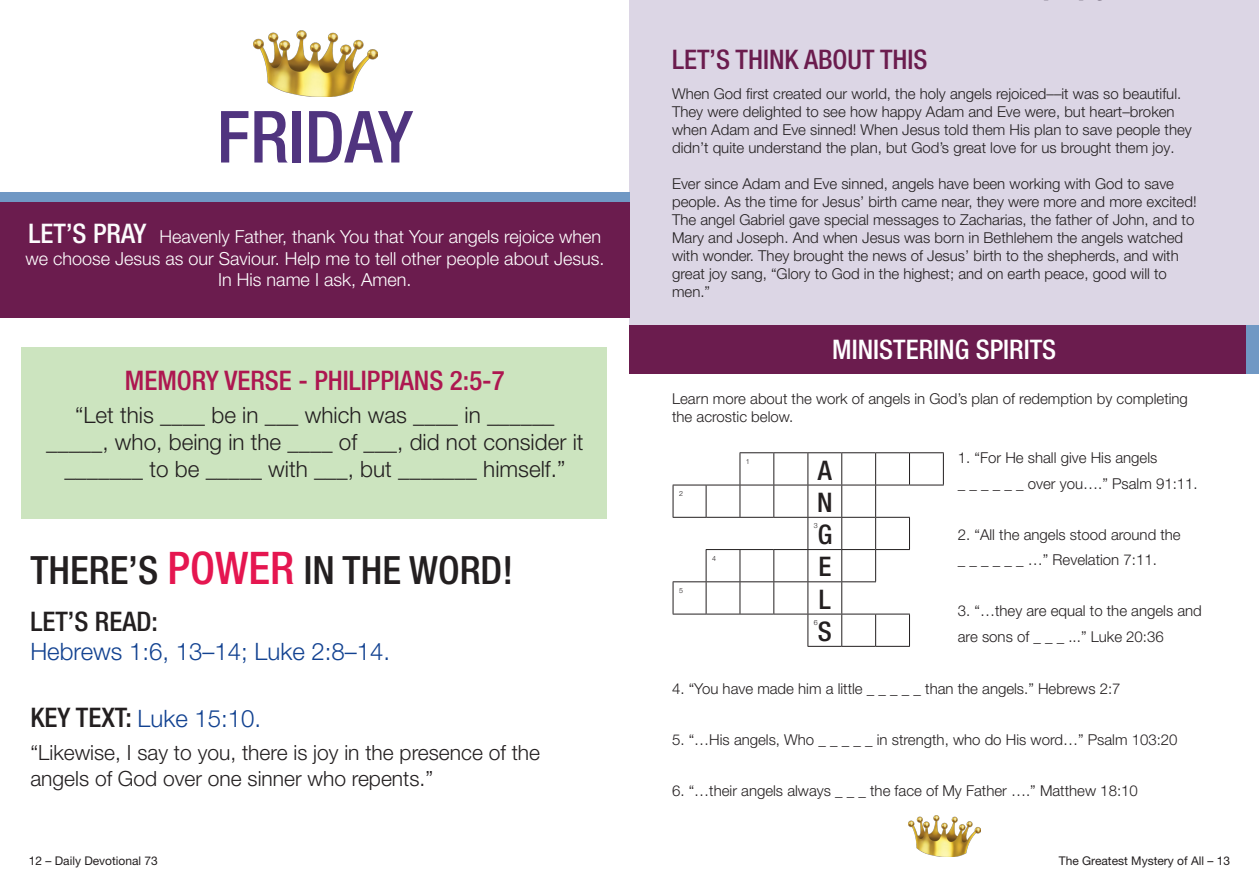
<style>
.page{position:relative;width:1259px;height:893px;background:#fff}
.page>*{position:absolute;margin:0;border:0;box-sizing:border-box;transform-origin:0 0}
.t1{font:500 condensed 72px "Helvetica Neue LT Pro";color:#50347f}
.t2{font:500 condensed 39px "Helvetica Neue LT Pro";color:#231f20}
.t3{font:500 condensed 27px "Helvetica Neue LT Pro";color:#ad1750}
.t4{font:500 condensed 27px "Helvetica Neue LT Pro";color:#6b1c4e}
.t5{font:500 condensed 27px "Helvetica Neue LT Pro";color:#fff}
.t6{font:500 condensed 27px/32.2px "Helvetica Neue LT Pro";color:#231f20;text-align:justify}
.t7{font:300 24px "Helvetica Neue LT Pro";color:#124291}
.t8{font:300 22.5px/27px "Helvetica Neue LT Pro";color:#231f20;text-align:center}
.t9{font:300 21px/25.2px "Helvetica Neue LT Pro";color:#231f20}
.t10{font:300 18px/21.6px "Helvetica Neue LT Pro";color:#fff;text-align:center}
.t11{font:300 15px/18px "Helvetica Neue LT Pro";color:#231f20}
.t12{font:12px "Helvetica Neue LT Pro";color:#231f20}
.t13{font:300 7.2px "Helvetica Neue LT Pro";color:#231f20}
.s1{font-weight:500;font-stretch:condensed;font-size:27px;color:#fcfbfc}
.s2{font-size:45px;color:#e51650}
.s3{font-weight:500;font-stretch:condensed;font-size:27px;color:#231f20}
</style>
<div class="page">
<div style="left:629px;top:0;width:630px;height:351px;background:#dcd6e5"></div>
<img style="left:908px;top:815px;width:72px;height:41px">
<div style="left:629px;top:325px;width:630px;height:48px;background:#6b1c4e"></div>
<div style="left:1246px;top:325px;width:13px;height:48px;background:#7098c4"></div>
<hr style="left:739px;top:452px;width:35px;height:1px;background:#231f20">
<hr style="left:739px;top:453px;width:1px;height:32px;background:#231f20">
<hr style="left:774px;top:452px;width:34px;height:1px;background:#231f20">
<hr style="left:773px;top:453px;width:1px;height:32px;background:#231f20">
<hr style="left:808px;top:452px;width:34px;height:1px;background:#231f20">
<hr style="left:807px;top:453px;width:1px;height:32px;background:#231f20">
<hr style="left:842px;top:452px;width:33px;height:1px;background:#231f20">
<hr style="left:841px;top:453px;width:1px;height:32px;background:#231f20">
<hr style="left:875px;top:452px;width:34px;height:1px;background:#231f20">
<hr style="left:875px;top:453px;width:1px;height:32px;background:#231f20">
<hr style="left:909px;top:452px;width:34px;height:1px;background:#231f20">
<hr style="left:909px;top:453px;width:1px;height:32px;background:#231f20">
<hr style="left:943px;top:453px;width:1px;height:32px;background:#231f20">
<hr style="left:875px;top:485px;width:34px;height:1px;background:#231f20">
<hr style="left:909px;top:485px;width:34px;height:1px;background:#231f20">
<hr style="left:672px;top:485px;width:34px;height:1px;background:#231f20">
<hr style="left:672px;top:485px;width:1px;height:32px;background:#231f20">
<hr style="left:706px;top:485px;width:34px;height:1px;background:#231f20">
<hr style="left:706px;top:485px;width:1px;height:32px;background:#231f20">
<hr style="left:740px;top:485px;width:34px;height:1px;background:#231f20">
<hr style="left:739px;top:485px;width:1px;height:32px;background:#231f20">
<hr style="left:774px;top:485px;width:34px;height:1px;background:#231f20">
<hr style="left:773px;top:485px;width:1px;height:32px;background:#231f20">
<hr style="left:808px;top:485px;width:34px;height:1px;background:#231f20">
<hr style="left:807px;top:485px;width:1px;height:32px;background:#231f20">
<hr style="left:842px;top:485px;width:33px;height:1px;background:#231f20">
<hr style="left:841px;top:485px;width:1px;height:32px;background:#231f20">
<hr style="left:875px;top:485px;width:1px;height:32px;background:#231f20">
<hr style="left:672px;top:517px;width:34px;height:1px;background:#231f20">
<hr style="left:706px;top:517px;width:34px;height:1px;background:#231f20">
<hr style="left:740px;top:517px;width:34px;height:1px;background:#231f20">
<hr style="left:774px;top:517px;width:34px;height:1px;background:#231f20">
<hr style="left:808px;top:517px;width:34px;height:1px;background:#231f20">
<hr style="left:807px;top:518px;width:1px;height:31px;background:#231f20">
<hr style="left:842px;top:517px;width:33px;height:1px;background:#231f20">
<hr style="left:841px;top:518px;width:1px;height:31px;background:#231f20">
<hr style="left:875px;top:517px;width:35px;height:1px;background:#231f20">
<hr style="left:875px;top:518px;width:1px;height:31px;background:#231f20">
<hr style="left:909px;top:518px;width:1px;height:31px;background:#231f20">
<hr style="left:875px;top:549px;width:35px;height:1px;background:#231f20">
<hr style="left:706px;top:549px;width:34px;height:1px;background:#231f20">
<hr style="left:706px;top:550px;width:1px;height:31px;background:#231f20">
<hr style="left:740px;top:549px;width:34px;height:1px;background:#231f20">
<hr style="left:739px;top:550px;width:1px;height:31px;background:#231f20">
<hr style="left:774px;top:549px;width:34px;height:1px;background:#231f20">
<hr style="left:773px;top:550px;width:1px;height:31px;background:#231f20">
<hr style="left:808px;top:549px;width:34px;height:1px;background:#231f20">
<hr style="left:807px;top:550px;width:1px;height:31px;background:#231f20">
<hr style="left:842px;top:549px;width:33px;height:1px;background:#231f20">
<hr style="left:841px;top:550px;width:1px;height:31px;background:#231f20">
<hr style="left:875px;top:550px;width:1px;height:31px;background:#231f20">
<hr style="left:842px;top:581px;width:34px;height:1px;background:#231f20">
<hr style="left:672px;top:581px;width:34px;height:1px;background:#231f20">
<hr style="left:672px;top:582px;width:1px;height:32px;background:#231f20">
<hr style="left:706px;top:581px;width:34px;height:1px;background:#231f20">
<hr style="left:706px;top:582px;width:1px;height:32px;background:#231f20">
<hr style="left:740px;top:581px;width:34px;height:1px;background:#231f20">
<hr style="left:739px;top:582px;width:1px;height:32px;background:#231f20">
<hr style="left:774px;top:581px;width:34px;height:1px;background:#231f20">
<hr style="left:773px;top:582px;width:1px;height:32px;background:#231f20">
<hr style="left:808px;top:581px;width:34px;height:1px;background:#231f20">
<hr style="left:807px;top:582px;width:1px;height:32px;background:#231f20">
<hr style="left:841px;top:582px;width:1px;height:32px;background:#231f20">
<hr style="left:672px;top:614px;width:34px;height:1px;background:#231f20">
<hr style="left:706px;top:614px;width:34px;height:1px;background:#231f20">
<hr style="left:740px;top:614px;width:34px;height:1px;background:#231f20">
<hr style="left:774px;top:614px;width:34px;height:1px;background:#231f20">
<hr style="left:808px;top:614px;width:34px;height:1px;background:#231f20">
<hr style="left:807px;top:614px;width:1px;height:32px;background:#231f20">
<hr style="left:842px;top:614px;width:33px;height:1px;background:#231f20">
<hr style="left:841px;top:614px;width:1px;height:32px;background:#231f20">
<hr style="left:875px;top:614px;width:35px;height:1px;background:#231f20">
<hr style="left:875px;top:614px;width:1px;height:32px;background:#231f20">
<hr style="left:909px;top:614px;width:1px;height:32px;background:#231f20">
<hr style="left:807px;top:646px;width:35px;height:1px;background:#231f20">
<hr style="left:842px;top:646px;width:33px;height:1px;background:#231f20">
<hr style="left:875px;top:646px;width:35px;height:1px;background:#231f20">
<div style="left:21px;top:347px;width:586px;height:171px;background:#cce4bf"></div>
<img style="left:253px;top:31px;width:125px;height:65px">
<div style="left:0;top:193px;width:629px;height:124px;background:#6b1c4e"></div>
<div style="left:0;top:193px;width:629px;height:9px;background:#7098c4"></div>
<p class="t1" style="left:217px;top:94px;width:198px">FRIDAY</p>
<p class="t10" style="left:25px;top:226px;width:580px"><span class="s1">LET’S PRAY</span> Heavenly Father, thank You that Your angels rejoice when we choose Jesus as our Saviour. Help me to tell other people about Jesus.<br>In His name I ask, Amen.</p>
<p class="t3" style="left:125px;top:364px;width:381px">MEMORY VERSE - PHILIPPIANS 2:5-7</p>
<p class="t8" style="left:46px;top:401px;width:539px">“Let this ____ be in ___ which was ____ in ______ _____, who, being in the ____ of ___, did not consider it _______ to be _____ with ___, but _______ himself.”</p>
<p class="t2" style="left:30px;top:547px;width:484px">THERE’S <span class="s2">POWER</span> IN THE WORD!</p>
<p class="t6" style="left:30px;top:605px;width:129px">LET’S READ:</p>
<p class="t7" style="left:30px;top:637px;width:361px">Hebrews 1:6, 13–14; Luke 2:8–14.</p>
<p class="t7" style="left:30px;top:703px;width:232px"><span class="s3">KEY TEXT:</span> Luke 15:10.</p>
<p class="t9" style="left:30px;top:740px;width:511px">“Likewise, I say to you, there is joy in the presence of the angels of God over one sinner who repents.”</p>
<p class="t12" style="left:29px;top:853px;width:131px">12 – Daily Devotional 73</p>
<p class="t4" style="left:672px;top:44px;width:257px">LET’S THINK ABOUT THIS</p>
<p class="t11" style="left:672px;top:84px;width:521px">When God first created our world, the holy angels rejoiced––it was so beautiful.<br>They were delighted to see how happy Adam and Eve were, but heart–broken when Adam and Eve sinned! When Jesus told them His plan to save people they didn’t quite understand the plan, but God’s great love for us brought them joy.</p>
<p class="t11" style="left:672px;top:174px;width:526px">Ever since Adam and Eve sinned, angels have been working with God to save people. As the time for Jesus’ birth came near, they were more and more excited!<br>The angel Gabriel gave special messages to Zacharias, the father of John, and to Mary and Joseph. And when Jesus was born in Bethlehem the angels watched with wonder. They brought the news of Jesus’ birth to the shepherds, and with great joy sang, “Glory to God in the highest; and on earth peace, good will to men.”</p>
<p class="t5" style="left:832px;top:333px;width:225px">MINISTERING SPIRITS</p>
<p class="t11" style="left:672px;top:389px;width:517px">Learn more about the work of angels in God’s plan of redemption by completing the acrostic below.</p>
<p class="t6" style="left:817px;top:454px;width:17px">A N G E L S</p>
<p class="t11" style="left:958px;top:445px;width:241px;line-height:25.5px">1. “For He shall give His angels<br>_ _ _ _ _ _ over you….” Psalm 91:11.</p>
<p class="t13" style="left:746px;top:457px;width:5px">1</p>
<p class="t13" style="left:679px;top:489px;width:5px">2</p>
<p class="t13" style="left:814px;top:521px;width:5px">3</p>
<p class="t11" style="left:958px;top:521px;width:224px;line-height:25.5px">2. “All the angels stood around the _ _ _ _ _ _ …” Revelation 7:11.</p>
<p class="t11" style="left:958px;top:598px;width:245px;line-height:25.5px">3. “…they are equal to the angels and are sons of _ _ _ ...” Luke 20:36</p>
<p class="t11" style="left:672px;top:679px;width:450px">4. “You have made him a little _ _ _ _ _ than the angels.” Hebrews 2:7</p>
<p class="t11" style="left:672px;top:730px;width:507px">5. “…His angels, Who _ _ _ _ _ in strength, who do His word…” Psalm 103:20</p>
<p class="t11" style="left:672px;top:781px;width:467px">6. “…their angels always _ _ _ the face of My Father ….” Matthew 18:10</p>
<p class="t13" style="left:712px;top:554px;width:5px">4</p>
<p class="t13" style="left:679px;top:586px;width:5px">5</p>
<p class="t13" style="left:814px;top:618px;width:5px">6</p>
<p class="t12" style="left:1058px;top:853px;width:173px">The Greatest Mystery of All – 13</p>
</div>
